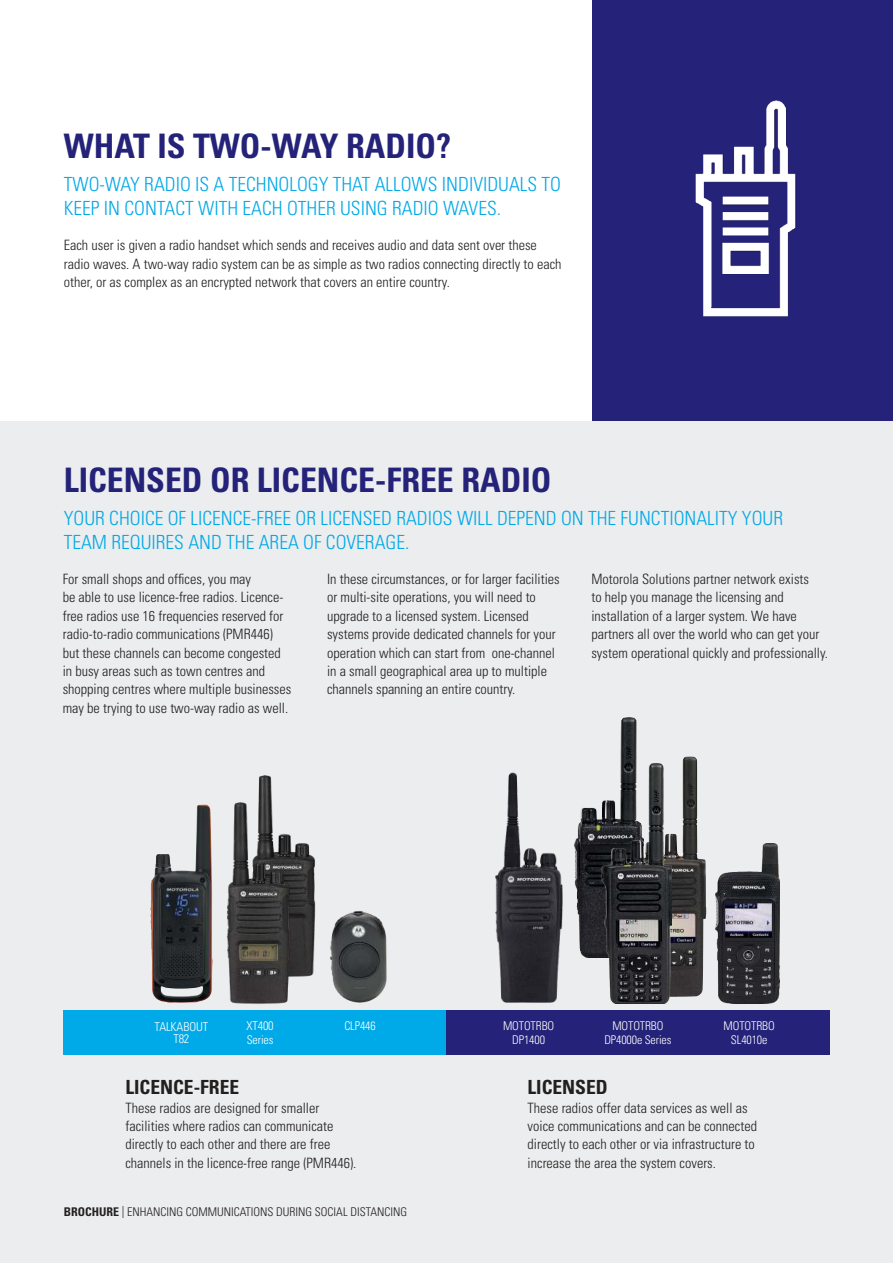
<style>
.page{position:relative;width:893px;height:1263px;background:#fff}
.page>*{position:absolute;margin:0;border:0;box-sizing:border-box;transform-origin:0 0}
.t1{font:700 condensed 33.75px "Univers LT Std";color:#242279}
.t2{font:300 condensed 19.5px/24px "Univers LT Std";color:#00a9e7}
.t3{font:700 condensed 19.5px "Univers LT Std";color:#221f1f}
.t4{font:300 condensed 14.25px/18.3px "Univers LT Std";color:#221f1f}
.t5{font:300 condensed 12.3px/12.3px "Univers";letter-spacing:-.01em;color:#fff;text-align:center}
.t6{font:300 condensed 12px/13.5px "Univers";letter-spacing:-.01em;color:#fff;text-align:center}
.t7{font:300 condensed 12px "Univers LT Std";color:#221f1f}
.s1{font-weight:700}
</style>
<div class="page">
<div style="left:0;top:421px;width:893px;height:842px;background:#ecedee"></div>
<div style="left:446px;top:1010px;width:383px;height:44px;background:#242279"></div>
<div style="left:64px;top:1010px;width:382px;height:44px;background:#00a9e7"></div>
<img style="left:330px;top:911px;width:57px;height:92px">
<img style="left:574px;top:718px;width:63px;height:239px">
<img style="left:677px;top:757px;width:9px;height:99px">
<img style="left:602px;top:763px;width:70px;height:240px">
<img style="left:716px;top:843px;width:64px;height:160px">
<div style="left:592px;top:0;width:301px;height:421px;background:#242279"></div>
<img style="left:695px;top:100px;width:101px;height:217px">
<img style="left:150px;top:804px;width:63px;height:199px">
<img style="left:495px;top:772px;width:68px;height:231px">
<img style="left:258px;top:775px;width:58px;height:202px">
<img style="left:227px;top:795px;width:72px;height:209px">
<h1 class="t1" style="left:64px;top:134px;width:389px">WHAT IS TWO-WAY RADIO?</h1>
<h2 class="t2" style="left:64px;top:174px;width:499px">TWO-WAY RADIO IS A TECHNOLOGY THAT ALLOWS INDIVIDUALS TO<br>KEEP IN CONTACT WITH EACH OTHER USING RADIO WAVES.</h2>
<p class="t4" style="left:64px;top:238px;width:499px">Each user is given a radio handset which sends and receives audio and data sent over these radio waves. A two-way radio system can be as simple as two radios connecting directly to each other, or as complex as an encrypted network that covers an entire country.</p>
<h1 class="t1" style="left:64px;top:467px;width:489px">LICENSED OR LICENCE-FREE RADIO</h1>
<h2 class="t2" style="left:64px;top:508px;width:721px">YOUR CHOICE OF LICENCE-FREE OR LICENSED RADIOS WILL DEPEND ON THE FUNCTIONALITY YOUR<br>TEAM REQUIRES AND THE AREA OF COVERAGE.</h2>
<p class="t4" style="left:63px;top:571px;width:230px">For small shops and offices, you may<br>be able to use licence-free radios. Licence&shy;free radios use 16 frequencies reserved for radio-to-radio communications (PMR446) but these channels can become congested in busy areas such as town centres and shopping centres where multiple businesses may be trying to use two-way radio as well.</p>
<p class="t4" style="left:327px;top:571px;width:234px">In these circumstances, or for larger facilities or multi-site operations, you will need to upgrade to a licensed system. Licensed systems provide dedicated channels for your operation which can start from one-channel in a small geographical area up to multiple channels spanning an entire country.</p>
<p class="t4" style="left:591px;top:571px;width:238px">Motorola Solutions partner network exists<br>to help you manage the licensing and installation of a larger system. We have partners all over the world who can get your system operational quickly and professionally.</p>
<p class="t5" style="left:155px;top:1021px;width:55px">TALKABOUT<br>T82</p>
<p class="t6" style="left:344px;top:1020px;width:33px">CLP446</p>
<p class="t6" style="left:604px;top:1020px;width:69px">MOTOTRBO<br>DP4000e Series</p>
<p class="t6" style="left:724px;top:1020px;width:53px">MOTOTRBO<br>SL4010e</p>
<h2 class="t3" style="left:125px;top:1080px;width:115px">LICENCE-FREE</h2>
<p class="t4" style="left:125px;top:1100px;width:233px">These radios are designed for smaller facilities where radios can communicate directly to each other and there are free channels in the licence-free range (PMR446).</p>
<p class="t6" style="left:503px;top:1020px;width:53px">MOTOTRBO<br>DP1400</p>
<p class="t5" style="left:246px;top:1021px;width:29px">XT400</p>
<p class="t6" style="left:247px;top:1034px;width:28px">Series</p>
<h2 class="t3" style="left:528px;top:1080px;width:82px">LICENSED</h2>
<p class="t4" style="left:528px;top:1100px;width:231px">These radios offer data services as well as voice communications and can be connected directly to each other or via infrastructure to increase the area the system covers.</p>
<p class="t7" style="left:64px;top:1207px;width:345px"><span class="s1">BROCHURE</span> | ENHANCING COMMUNICATIONS DURING SOCIAL DISTANCING</p>
</div>
